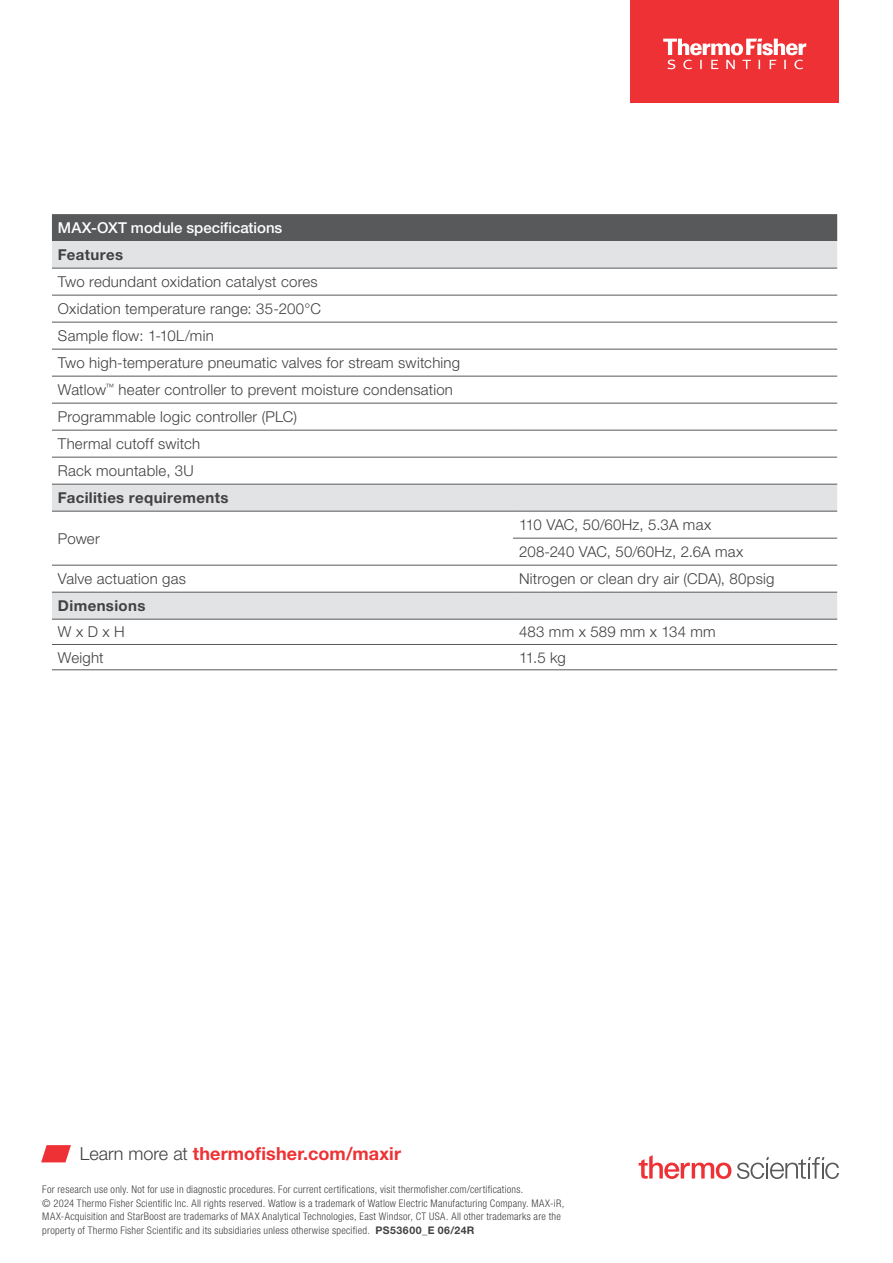
<style>
.page{position:relative;width:893px;height:1263px;background:#fff}
.page>*{position:absolute;margin:0;border:0;box-sizing:border-box;transform-origin:0 0}
.t1{font:700 18px "Helvetica Neue LTW1 G";letter-spacing:.01em;color:#ee3134}
.t2{font:300 15px/27px "Helvetica Neue LTW1 G";letter-spacing:.015em;color:#414042}
.t3{font:700 15px "Helvetica Neue LTW1 G";letter-spacing:.025em;color:#414042}
.t4{font:500 15px "Helvetica Neue LTW1 G";color:#fff}
.t5{font:300 condensed 10.5px/13.5px "Helvetica Neue LTW1 G";letter-spacing:.025em;color:#414042}
.s1{font-weight:300;color:#414042}
.s2{font-weight:700;font-stretch:normal}
</style>
<div class="page">
<svg style="left:41px;top:1145px;width:30px;height:17px"></svg>
<div style="left:52px;top:214px;width:785px;height:27px;background:#58595b"></div>
<svg style="left:52px;top:241px;width:785px;height:378px"></svg>
<hr style="left:52px;top:268px;width:461px;height:1px;background:#58595b">
<hr style="left:513px;top:268px;width:324px;height:1px;background:#58595b">
<hr style="left:52px;top:295px;width:461px;height:1px;background:#58595b">
<hr style="left:513px;top:295px;width:324px;height:1px;background:#58595b">
<hr style="left:52px;top:322px;width:461px;height:1px;background:#58595b">
<hr style="left:513px;top:322px;width:324px;height:1px;background:#58595b">
<hr style="left:52px;top:349px;width:461px;height:1px;background:#58595b">
<hr style="left:513px;top:349px;width:324px;height:1px;background:#58595b">
<hr style="left:52px;top:376px;width:461px;height:1px;background:#58595b">
<hr style="left:513px;top:376px;width:324px;height:1px;background:#58595b">
<hr style="left:52px;top:403px;width:461px;height:1px;background:#58595b">
<hr style="left:513px;top:403px;width:324px;height:1px;background:#58595b">
<hr style="left:52px;top:430px;width:461px;height:1px;background:#58595b">
<hr style="left:513px;top:430px;width:324px;height:1px;background:#58595b">
<hr style="left:52px;top:457px;width:461px;height:1px;background:#58595b">
<hr style="left:513px;top:457px;width:324px;height:1px;background:#58595b">
<hr style="left:52px;top:484px;width:461px;height:1px;background:#58595b">
<hr style="left:513px;top:484px;width:324px;height:1px;background:#58595b">
<hr style="left:52px;top:511px;width:461px;height:1px;background:#58595b">
<hr style="left:513px;top:511px;width:324px;height:1px;background:#58595b">
<hr style="left:513px;top:538px;width:324px;height:1px;background:#58595b">
<hr style="left:52px;top:565px;width:461px;height:1px;background:#58595b">
<hr style="left:513px;top:565px;width:324px;height:1px;background:#58595b">
<hr style="left:52px;top:592px;width:461px;height:1px;background:#58595b">
<hr style="left:513px;top:592px;width:324px;height:1px;background:#58595b">
<hr style="left:52px;top:619px;width:461px;height:1px;background:#58595b">
<hr style="left:513px;top:619px;width:324px;height:1px;background:#58595b">
<hr style="left:52px;top:644px;width:461px;height:1px;background:#58595b">
<hr style="left:513px;top:644px;width:324px;height:1px;background:#58595b">
<hr style="left:52px;top:669px;width:461px;height:1px;background:#58595b">
<hr style="left:513px;top:669px;width:324px;height:1px;background:#58595b">
<div style="left:630px;top:0;width:209px;height:102px;background:#ee3134"></div>
<svg style="left:663px;top:39px;width:143px;height:30px"></svg>
<svg style="left:737px;top:1157px;width:102px;height:22px"></svg>
<svg style="left:639px;top:1155px;width:92px;height:24px"></svg>
<h2 class="t4" style="left:58px;top:219px;width:226px">MAX-OXT module specifications</h2>
<h2 class="t3" style="left:58px;top:245px;width:67px">Features</h2>
<p class="t2" style="left:58px;top:268px;width:404px">Two redundant oxidation catalyst cores<br>Oxidation temperature range: 35-200°C<br>Sample flow: 1-10L/min<br>Two high-temperature pneumatic valves for stream switching Watlow<sup>™</sup> heater controller to prevent moisture condensation Programmable logic controller (PLC)<br>Thermal cutoff switch<br>Rack mountable, 3U</p>
<h2 class="t3" style="left:58px;top:488px;width:172px">Facilities requirements</h2>
<h2 class="t2" style="left:58px;top:525px;width:43px">Power</h2>
<h2 class="t2" style="left:519px;top:511px;width:226px">110 VAC, 50/60Hz, 5.3A max<br>208-240 VAC, 50/60Hz, 2.6A max</h2>
<h2 class="t2" style="left:58px;top:565px;width:130px">Valve actuation gas</h2>
<h2 class="t2" style="left:519px;top:565px;width:257px">Nitrogen or clean dry air (CDA), 80psig</h2>
<h2 class="t3" style="left:58px;top:596px;width:89px">Dimensions</h2>
<h2 class="t2" style="left:58px;top:618px;width:68px">W x D x H</h2>
<h2 class="t2" style="left:519px;top:618px;width:198px">483 mm x 589 mm x 134 mm</h2>
<h2 class="t2" style="left:58px;top:644px;width:47px">Weight</h2>
<h2 class="t2" style="left:519px;top:644px;width:48px">11.5 kg</h2>
<h1 class="t1" style="left:80px;top:1142px;width:323px"><span class="s1">Learn more at</span> thermofisher.com/maxir</h1>
<p class="t5" style="left:42px;top:1183px;width:523px">For research use only. Not for use in diagnostic procedures. For current certifications, visit thermofisher.com/certifications.<br>© 2024 Thermo Fisher Scientific Inc. All rights reserved. Watlow is a trademark of Watlow Electric Manufacturing Company. MAX-iR, MAX-Acquisition and StarBoost are trademarks of MAX Analytical Technologies, East Windsor, CT USA. All other trademarks are the property of Thermo Fisher Scientific and its subsidiaries unless otherwise specified. <span class="s2">PS53600_E 06/24R</span></p>
</div>
